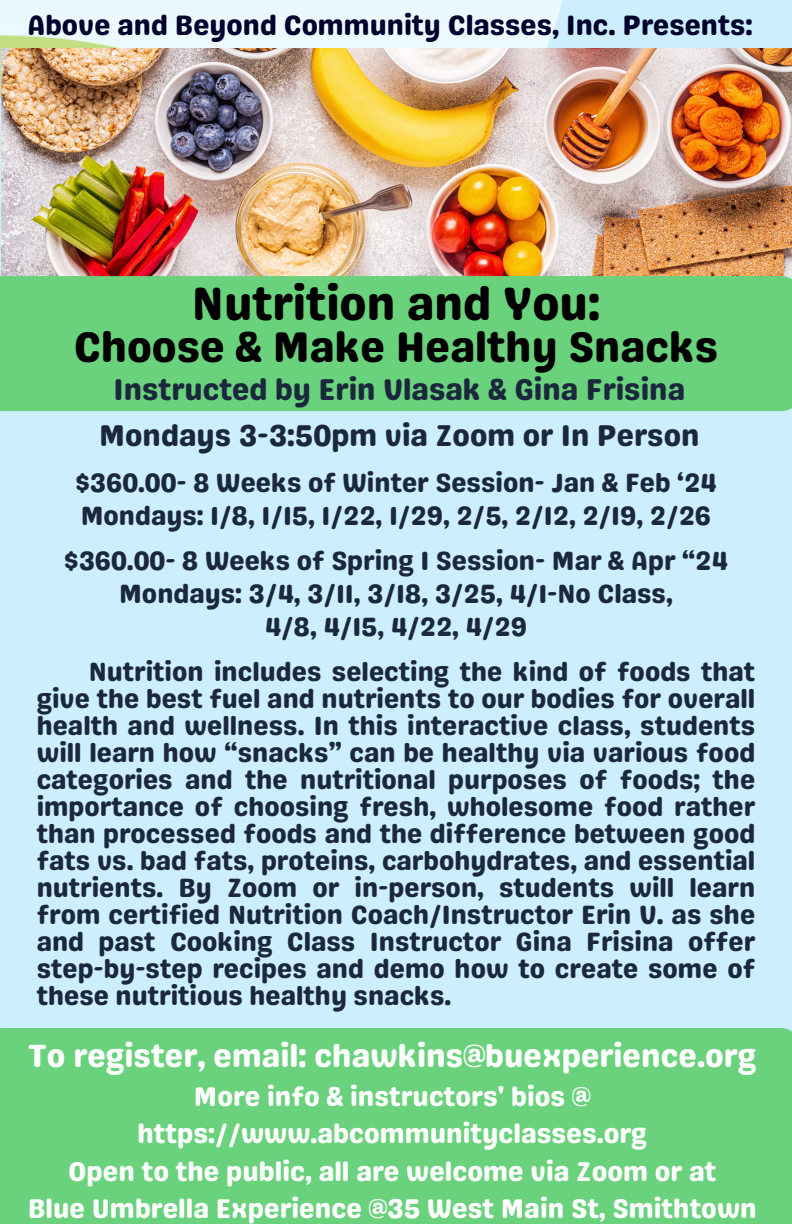
<style>
.page{position:relative;width:792px;height:1224px;background:#cdeffd}
.page>*{position:absolute;margin:0;border:0;box-sizing:border-box;transform-origin:0 0}
.t1{font:46.8px "Genty Sans";color:#000}
.t2{font:42.8px "Genty Sans";color:#000}
.t3{font:32px "Genty Sans";color:#fff}
.t4{font:30px "Genty Sans";color:#1b273c}
.t5{font:28px "Genty Sans";color:#00022b}
.t6{font:27px "Genty Sans";color:#fff}
.t7{font:26.4px/27px "Genty Sans";color:#1b273c;text-align:justify}
</style>
<div class="page">
<div style="left:0;top:0;width:563px;height:236px;background:#eaf9ff"></div>
<div style="left:0;top:1028px;width:792px;height:196px;background:#6ad17c"></div>
<img style="left:2px;top:48px;width:790px;height:228px">
<div style="left:0;top:276px;width:792px;height:135px;background:#6ad17c"></div>
<p class="t5" style="left:28px;top:8px;width:727px">Above and Beyond Community Classes, Inc. Presents:</p>
<p class="t1" style="left:192px;top:275px;width:410px">Nutrition and You:</p>
<p class="t2" style="left:74px;top:321px;width:646px">Choose &amp; Make Healthy Snacks</p>
<p class="t4" style="left:114px;top:371px;width:573px">Instructed by Erin Vlasak &amp; Gina Frisina</p>
<p class="t4" style="left:99px;top:417px;width:602px">Mondays 3-3:50pm via Zoom or In Person</p>
<p class="t7" style="left:75px;top:469px;width:643px">$360.00- 8 Weeks of Winter Session- Jan &amp; Feb ‘24</p>
<p class="t7" style="left:81px;top:502px;width:632px">Mondays: 1/8, 1/15, 1/22, 1/29, 2/5, 2/12, 2/19, 2/26</p>
<p class="t7" style="left:64px;top:547px;width:665px">$360.00- 8 Weeks of Spring I Session- Mar &amp; Apr “24</p>
<p class="t7" style="left:119px;top:580px;width:555px">Mondays: 3/4, 3/11, 3/18, 3/25, 4/1-No Class,</p>
<p class="t7" style="left:265px;top:613px;width:264px">4/8, 4/15, 4/22, 4/29</p>
<p class="t7" style="left:37px;top:658px;width:720px;text-indent:52px">Nutrition includes selecting the kind of foods that give the best fuel and nutrients to our bodies for overall health and wellness. In this interactive class, students will learn how “snacks” can be healthy via various food categories and the nutritional purposes of foods; the importance of choosing fresh, wholesome food rather than processed foods and the difference between good fats vs. bad fats, proteins, carbohydrates, and essential nutrients. By Zoom or in-person, students will learn from certified Nutrition Coach/Instructor Erin V. as she and past Cooking Class Instructor Gina Frisina offer step-by-step recipes and demo how to create some of these nutritious healthy snacks.</p>
<p class="t3" style="left:28px;top:1036px;width:730px">To register, email: chawkins@buexperience.org</p>
<p class="t6" style="left:194px;top:1080px;width:398px">More info &amp; instructors' bios @</p>
<p class="t6" style="left:138px;top:1118px;width:511px">https://www.abcommunityclasses.org</p>
<p class="t6" style="left:68px;top:1155px;width:650px">Open to the public, all are welcome via Zoom or at</p>
<p class="t6" style="left:28px;top:1193px;width:731px">Blue Umbrella Experience @35 West Main St, Smithtown</p>
</div>
